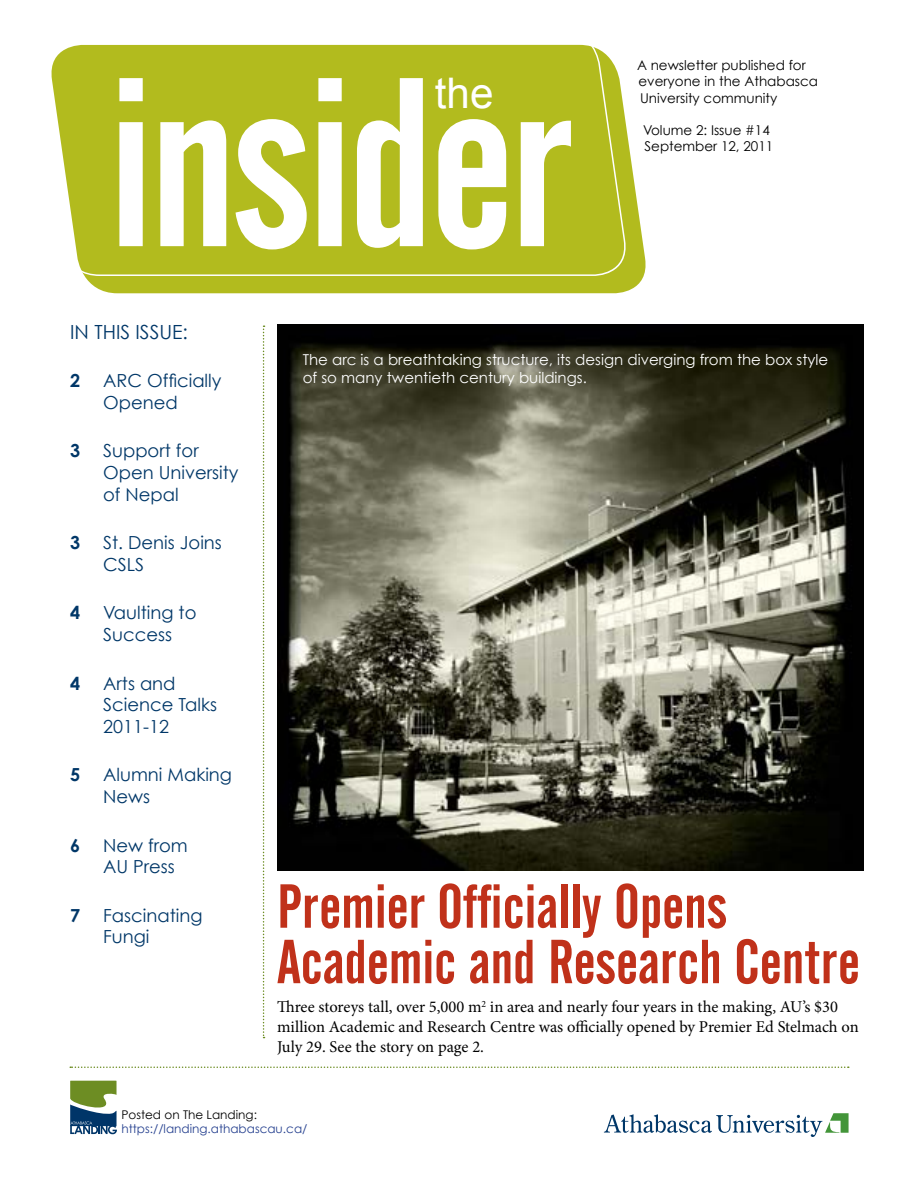
<style>
.page{position:relative;width:918px;height:1188px;background:#fff}
.page>*{position:absolute;margin:0;border:0;box-sizing:border-box;transform-origin:0 0}
.t1{font:238.05px "Alternate Gothic No 2 BT";letter-spacing:-.02em;color:#fff}
.t2{font:61.5px/55.5px "Alternate Gothic No 2 BT";color:#c0311a}
.t3{font:42.15px "Arial";color:#fff}
.t4{font:19.5px "Century Gothic";color:#003768}
.t5{font:18px/21.6px "Century Gothic";color:#003768}
.t6{font:700 18px "Century Gothic";color:#003768}
.t7{font:16.5px/19.8px "Minion Pro";color:#000}
.t8{font:15px/18px "Century Gothic";color:#fff}
.t9{font:13.5px/16.2px "Century Gothic";color:#000}
.t10{font:12px "Century Gothic";color:#25408f}
.t11{font:12px "Century Gothic";color:#000}
</style>
<div class="page">
<svg style="left:85px;top:160px;width:561px;height:133px;background:#b9c235"></svg>
<svg style="left:604px;top:1113px;width:245px;height:24px"></svg>
<svg style="left:70px;top:1081px;width:47px;height:53px"></svg>
<div style="left:51px;top:44px;width:580px;height:233px;background:#b2bb1e"></div>
<svg style="left:70px;top:1067px;width:779px;height:1px"></svg>
<svg style="left:263px;top:326px;width:2px;height:712px"></svg>
<img style="left:277px;top:324px;width:587px;height:546px">
<h1 class="t1" style="left:108px;top:31px;width:465px">insider</h1>
<h3 class="t3" style="left:435px;top:66px;width:60px">the</h3>
<p class="t9" style="left:637px;top:57px;width:183px">A newsletter published for everyone in the Athabasca<br>University community</p>
<p class="t9" style="left:643px;top:122px;width:132px">Volume 2: Issue #14<br>September 12, 2011</p>
<p class="t4" style="left:70px;top:320px;width:119px">In This Issu e:</p>
<p class="t6" style="left:70px;top:369px;width:12px">2</p>
<p class="t5" style="left:103px;top:370px;width:120px">ARC Officially<br>Opened</p>
<p class="t6" style="left:70px;top:440px;width:12px">3</p>
<p class="t5" style="left:103px;top:440px;width:137px">Support for<br>Open University of Nepal</p>
<p class="t6" style="left:70px;top:531px;width:12px">3</p>
<p class="t5" style="left:103px;top:532px;width:120px">St. Denis Joins<br>CSLS</p>
<p class="t6" style="left:70px;top:602px;width:12px">4</p>
<p class="t5" style="left:103px;top:602px;width:95px">Vaulting to<br>Success</p>
<p class="t6" style="left:70px;top:672px;width:12px">4</p>
<p class="t5" style="left:103px;top:672px;width:115px">Arts and<br>Science Talks<br>2011-12</p>
<p class="t6" style="left:70px;top:764px;width:12px">5</p>
<p class="t5" style="left:103px;top:764px;width:130px">Alumni Making<br>N ews</p>
<p class="t6" style="left:70px;top:834px;width:12px">6</p>
<p class="t5" style="left:103px;top:834px;width:86px">N ew from<br>AU Press</p>
<p class="t6" style="left:70px;top:904px;width:12px">7</p>
<p class="t5" style="left:103px;top:904px;width:101px">Fascinating<br>Fungi</p>
<p class="t8" style="left:303px;top:351px;width:527px">The arc is a breathtaking structure, its design diverging from the box style of so many twentieth century buildings.</p>
<h2 class="t2" style="left:277px;top:879px;width:584px">Premier Officially Opens<br>Academic and Research Centre</h2>
<p class="t7" style="left:277px;top:997px;width:583px">Three storeys tall, over 5,000 m<sup>2</sup> in area and nearly four years in the making, AU’s $30 million Academic and Research Centre was officially opened by Premier Ed Stelmach on<br>July 29. See the story on page 2.</p>
<p class="t11" style="left:122px;top:1107px;width:137px">Posted on The Landing:</p>
<p class="t10" style="left:122px;top:1121px;width:187px">https://landing.athabascau.ca/</p>
</div>
